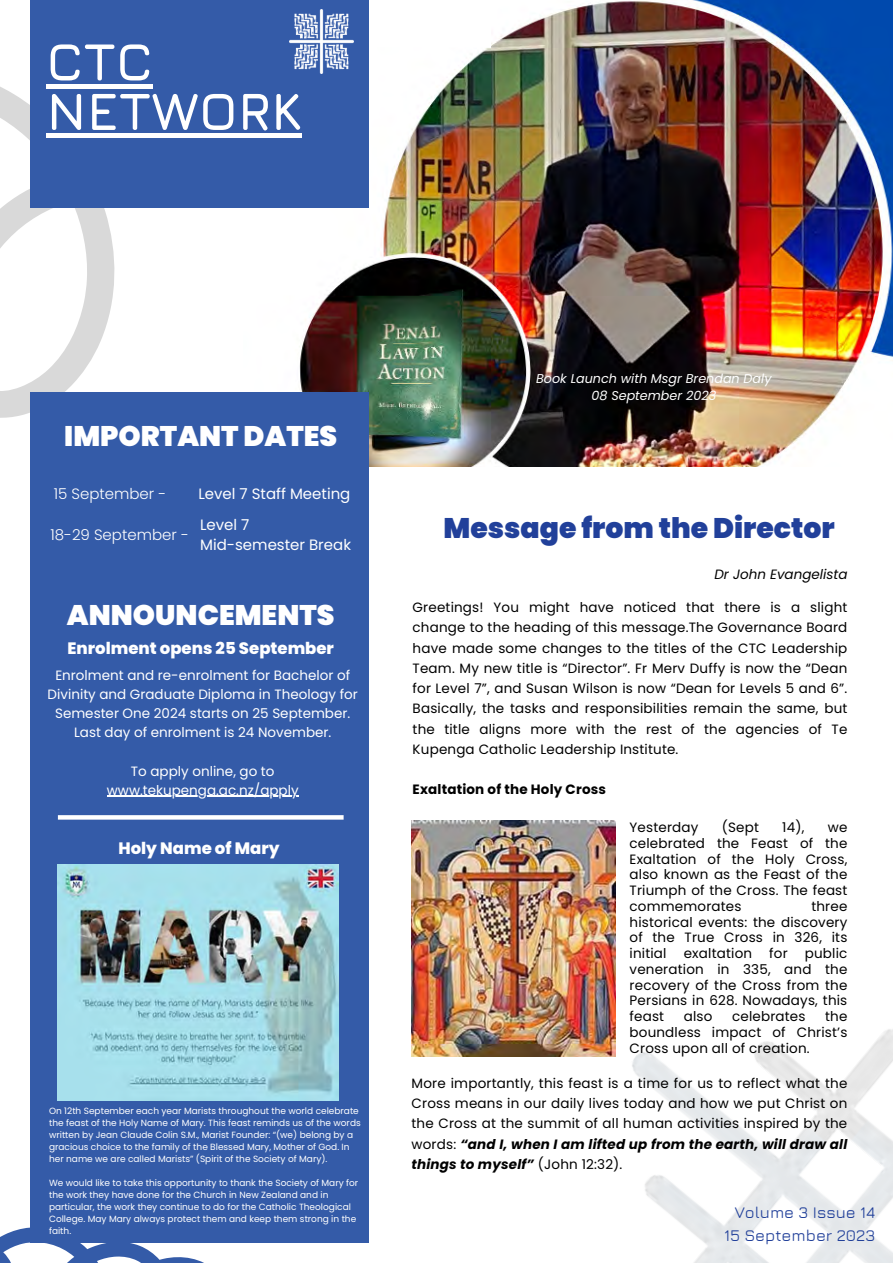
<style>
.page{position:relative;width:893px;height:1264px;background:#fff}
.page>*{position:absolute;margin:0;border:0;box-sizing:border-box;transform-origin:0 0}
.t1{font:700 53.1px/49.5px "Jura";color:#fff}
.t2{font:900 28.35px "Poppins";color:#fff}
.t3{font:900 28.35px "Poppins";color:#21409a}
.t4{font:800 16.5px "Poppins";color:#fff}
.t5{font:500 16.2px "Jura";color:#21409a}
.t6{font:15px "Poppins";color:#fff}
.t7{font:300 15px "Poppins";color:#fff}
.t8{font:13.5px/15.8px "Poppins";letter-spacing:.015em;color:#000;text-align:justify}
.t9{font:13.5px/19px "Poppins";color:#fff;text-align:center}
.t10{font:700 13.5px "Poppins";letter-spacing:.015em;color:#000}
.t11{font:italic 13.5px "Poppins";color:#000}
.t12{font:italic 12.75px "Poppins";color:#fff}
.t13{font:9px/12px "Poppins";color:#fff}
.s1{font-weight:700;font-style:italic}
</style>
<div class="page">
<img style="left:411px;top:820px;width:204px;height:236px">
<img style="left:30px;top:0;width:862px;height:466px">
<svg style="left:0;top:62px;width:216px;height:357px"></svg>
<svg style="left:0;top:1224px;width:236px;height:38px"></svg>
<img style="left:459px;top:844px;width:433px;height:418px">
<div style="left:31px;top:392px;width:338px;height:850px;background:#345ba8"></div>
<svg style="left:58px;top:815px;width:285px;height:4px"></svg>
<div style="left:31px;top:0;width:338px;height:207px;background:#345ba8"></div>
<img style="left:289px;top:10px;width:65px;height:64px">
<img style="left:58px;top:864px;width:281px;height:236px">
<hr style="left:107px;top:795px;width:191px;height:2px;background:#fff">
<hr style="left:46px;top:84px;width:107px;height:4px;background:#fff">
<div style="left:46px;top:133px;width:256px;height:5px;background:#fff"></div>
<p class="t1" style="left:46px;top:36px;width:257px">CTC<br>NETWORK</p>
<p class="t2" style="left:64px;top:416px;width:274px">IMPORTANT DATES</p>
<p class="t7" style="left:54px;top:483px;width:114px">15 September -</p>
<p class="t7" style="left:50px;top:524px;width:140px">18-29 September -</p>
<p class="t6" style="left:198px;top:483px;width:153px">Level 7 Staff Meeting</p>
<p class="t6" style="left:200px;top:514px;width:51px">Level 7</p>
<p class="t6" style="left:200px;top:534px;width:152px">Mid-semester Break</p>
<p class="t2" style="left:67px;top:595px;width:269px">ANNOUNCEMENTS</p>
<p class="t4" style="left:67px;top:636px;width:268px">Enrolment opens 25 September</p>
<p class="t9" style="left:48px;top:665px;width:312px">Enrolment and re-enrolment for Bachelor of Divinity and Graduate Diploma in Theology for Semester One 2024 starts on 25 September.<br>Last day of enrolment is 24 November.</p>
<p class="t9" style="left:107px;top:761px;width:193px">To apply online, go to www.tekupenga.ac.nz/apply</p>
<p class="t4" style="left:118px;top:836px;width:162px">Holy Name of Mary</p>
<p class="t13" style="left:49px;top:1105px;width:313px">On 12th September each year Marists throughout the world celebrate the feast of the Holy Name of Mary. This feast reminds us of the words written by Jean Claude Colin S.M., Marist Founder: “(we) belong by a gracious choice to the family of the Blessed Mary, Mother of God. In her name we are called Marists” (Spirit of the Society of Mary).</p>
<p class="t13" style="left:49px;top:1177px;width:311px">We would like to take this opportunity to thank the Society of Mary for the work they have done for the Church in New Zealand and in particular, the work they continue to do for the Catholic Theological College. May Mary always protect them and keep them strong in the faith.</p>
<p class="t12" style="left:536px;top:369px;width:237px">Book Launch with Msgr Brendan Daly</p>
<p class="t12" style="left:591px;top:386px;width:126px">08 September 2023</p>
<p class="t3" style="left:443px;top:508px;width:392px">Message from the Director</p>
<p class="t11" style="left:714px;top:565px;width:135px">Dr John Evangelista</p>
<p class="t8" style="left:412px;top:597px;width:436px;line-height:20.2px">Greetings! You might have noticed that there is a slight change to the heading of this message.The Governance Board have made some changes to the titles of the CTC Leadership Team. My new title is “Director”. Fr Merv Duffy is now the “Dean for Level 7”, and Susan Wilson is now “Dean for Levels 5 and 6”.<br>Basically, the tasks and responsibilities remain the same, but the title aligns more with the rest of the agencies of Te Kupenga Catholic Leadership Institute.</p>
<p class="t10" style="left:412px;top:780px;width:195px">Exaltation of the Holy Cross</p>
<p class="t8" style="left:629px;top:819px;width:70px">Yesterday</p>
<p class="t8" style="left:721px;top:819px;width:39px">(Sept</p>
<p class="t8" style="left:782px;top:819px;width:24px">14),</p>
<p class="t8" style="left:629px;top:819px;width:219px;text-indent:198px">we celebrated the Feast of the Exaltation of the Holy Cross, also known as the Feast of the Triumph of the Cross. The feast commemorates</p>
<p class="t8" style="left:629px;top:898px;width:219px;text-indent:182px">three historical events: the discovery of the True Cross in 326, its initial</p>
<p class="t8" style="left:683px;top:945px;width:70px">exaltation</p>
<p class="t8" style="left:769px;top:945px;width:20px">for</p>
<p class="t8" style="left:629px;top:945px;width:219px;text-indent:175px">public veneration in 335, and the recovery of the Cross from the Persians in 628. Nowadays, this feast</p>
<p class="t8" style="left:629px;top:1008px;width:219px;text-indent:195px">the boundless impact of Christ’s Cross upon all of creation.</p>
<p class="t8" style="left:411px;top:1072px;width:437px;line-height:20.2px">More importantly, this feast is a time for us to reflect what the Cross means in our daily lives today and how we put Christ on the Cross at the summit of all human activities inspired by the words: <span class="s1">“and I, when I am lifted up from the earth, will draw all things to myself”</span> (John 12:32).</p>
<p class="t8" style="left:683px;top:1008px;width:30px">also</p>
<p class="t8" style="left:732px;top:1008px;width:75px">celebrates</p>
<p class="t5" style="left:734px;top:1202px;width:142px">Volume 3 Issue 14</p>
<p class="t5" style="left:724px;top:1224px;width:153px">15 September 2023</p>
</div>
